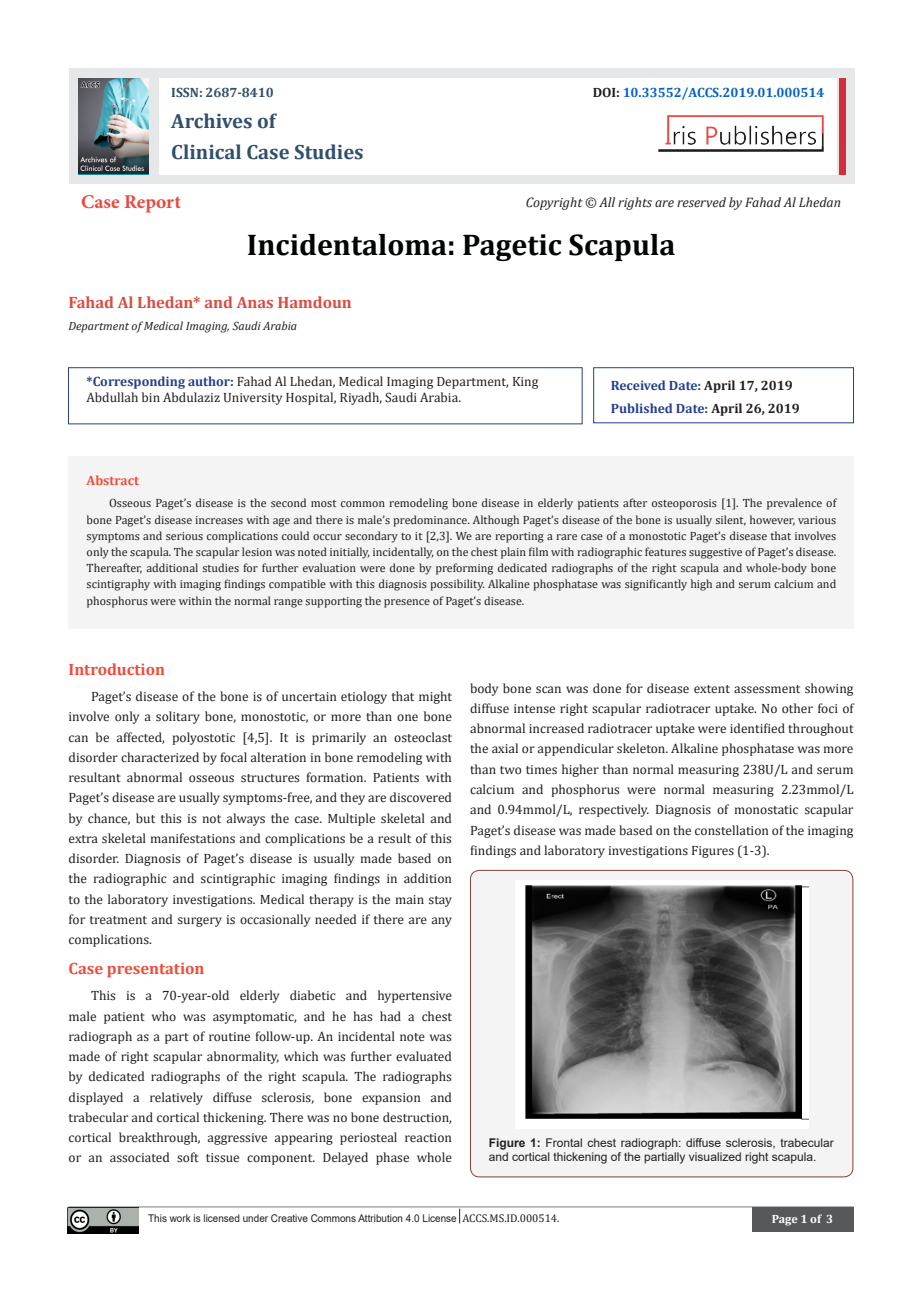
<style>
.page{position:relative;width:922px;height:1292px;background:#fff}
.page>*{position:absolute;margin:0;border:0;box-sizing:border-box;transform-origin:0 0}
.t1{font:700 30px "Cambria";color:#000303}
.t2{font:700 20.55px "Cambria";color:#314e6b}
.t3{font:700 19.5px "Minion Pro";letter-spacing:.005em;color:#e9493f}
.t4{font:700 16.5px "Cambria";color:#d84d41}
.t5{font:700 16.5px "Cambria";color:#ef4c3a}
.t6{font:italic 13.8px "Cambria";color:#231f20}
.t7{font:13.5px/20.2px "Cambria";color:#231f20;text-align:justify}
.t8{font:700 13.5px "Cambria";color:#253f8e}
.t9{font:700 13.5px "Cambria";color:#0563c1}
.t10{font:700 13.5px "Cambria";color:#314e6b}
.t11{font:700 13.5px "Cambria";color:#ef4d3d}
.t12{font:12px/16.2px "Cambria";color:#231f20;text-align:justify}
.t13{font:12px/14.4px "Arial";color:#231f20}
.t14{font:italic 12px "Cambria";color:#231f20}
.t15{font:700 12px "Cambria";color:#fff}
.t16{font:10.65px "Arial";color:#231f20;scale:.94 1}
.s1{color:#231f20}
.s2{font-weight:700;color:#253f8e}
.s3{font-weight:700}
.s4{font-family:"Cambria";font-size:11.25px}
</style>
<div class="page">
<hr style="left:68px;top:1206px;width:785px;height:1px;background:#a8a9ad">
<div style="left:751px;top:1207px;width:102px;height:25px;background:#57585a"></div>
<div style="left:470px;top:870px;width:383px;height:307px;background:#f4f4f4;border-radius:9px"></div>
<div style="left:470px;top:870px;width:383px;height:307px;border:1px solid #824230;border-radius:9px"></div>
<img style="left:515px;top:880px;width:293px;height:248px">
<div style="left:69px;top:68px;width:785px;height:116px;background:#e6e7e8"></div>
<div style="left:159px;top:78px;width:677px;height:96px;background:#fff"></div>
<div style="left:839px;top:78px;width:6px;height:96px;background:#cf2e41"></div>
<img style="left:659px;top:116px;width:165px;height:36px">
<img style="left:78px;top:78px;width:70px;height:96px">
<div style="left:69px;top:457px;width:785px;height:172px;background:#f4f4f4"></div>
<img style="left:68px;top:1207px;width:70px;height:26px">
<svg style="left:459px;top:1208px;width:1px;height:15px"></svg>
<p class="t10" style="left:171px;top:83px;width:104px">ISSN: 2687-8410</p>
<p class="t9" style="left:592px;top:83px;width:233px"><span class="s1">DOI:</span> 10.33552/ACCS.2019.01.000514</p>
<p class="t2" style="left:171px;top:106px;width:106px">Archives of</p>
<p class="t2" style="left:171px;top:137px;width:194px">Clinical Case Studies</p>
<p class="t3" style="left:81px;top:188px;width:101px">Case Report</p>
<p class="t6" style="left:526px;top:193px;width:317px">Copyright © All rights are reserved by Fahad Al Lhedan</p>
<p class="t1" style="left:247px;top:223px;width:430px">Incidentaloma: Pagetic Scapula</p>
<p class="t4" style="left:68px;top:290px;width:285px">Fahad Al Lhedan* and Anas Hamdoun</p>
<p class="t14" style="left:68px;top:317px;width:230px">Department of Medical Imaging, Saudi Arabia</p>
<p class="t7" style="left:87px;top:373px;width:453px;line-height:16.5px"><span class="s2">*Corresponding author:</span> Fahad Al Lhedan, Medical Imaging Department, King<br>Abdullah bin Abdulaziz University Hospital, Riyadh, Saudi Arabia.</p>
<p class="t8" style="left:611px;top:375px;width:183px">Received Date: <span class="s1">April 17, 2019</span></p>
<p class="t8" style="left:611px;top:399px;width:191px">Published Date: <span class="s1">April 26, 2019</span></p>
<p class="t11" style="left:87px;top:471px;width:54px">Abstract</p>
<p class="t12" style="left:87px;top:495px;width:751px;text-indent:22px">Osseous Paget’s disease is the second most common remodeling bone disease in elderly patients after osteoporosis [1]. The prevalence of bone Paget’s disease increases with age and there is male’s predominance. Although Paget’s disease of the bone is usually silent, however, various symptoms and serious complications could occur secondary to it [2,3]. We are reporting a rare case of a monostotic Paget’s disease that involves only the scapula. The scapular lesion was noted initially, incidentally, on the chest plain film with radiographic features suggestive of Paget’s disease.<br>Thereafter, additional studies for further evaluation were done by preforming dedicated radiographs of the right scapula and whole-body bone scintigraphy with imaging findings compatible with this diagnosis possibility. Alkaline phosphatase was significantly high and serum calcium and phosphorus were within the normal range supporting the presence of Paget’s disease.</p>
<p class="t5" style="left:69px;top:657px;width:98px">Introduction</p>
<p class="t7" style="left:69px;top:686px;width:385px;text-indent:22px">Paget’s disease of the bone is of uncertain etiology that might involve only a solitary bone, monostotic, or more than one bone can be affected, polyostotic [4,5]. It is primarily an osteoclast disorder characterized by focal alteration in bone remodeling with resultant abnormal osseous structures formation. Patients with Paget’s disease are usually symptoms-free, and they are discovered by chance, but this is not always the case. Multiple skeletal and extra skeletal manifestations and complications be a result of this disorder. Diagnosis of Paget’s disease is usually made based on the radiographic and scintigraphic imaging findings in addition to the laboratory investigations. Medical therapy is the main stay for treatment and surgery is occasionally needed if there are any complications.</p>
<p class="t5" style="left:69px;top:957px;width:137px">Case presentation</p>
<p class="t7" style="left:69px;top:985px;width:385px;text-indent:22px">This is a 70-year-old elderly diabetic and hypertensive male patient who was asymptomatic, and he has had a chest radiograph as a part of routine follow-up. An incidental note was made of right scapular abnormality, which was further evaluated by dedicated radiographs of the right scapula. The radiographs displayed a relatively diffuse sclerosis, bone expansion and trabecular and cortical thickening. There was no bone destruction, cortical breakthrough, aggressive appearing periosteal reaction or an associated soft tissue component. Delayed phase whole</p>
<p class="t7" style="left:470px;top:678px;width:385px">body bone scan was done for disease extent assessment showing diffuse intense right scapular radiotracer uptake. No other foci of abnormal increased radiotracer uptake were identified throughout the axial or appendicular skeleton. Alkaline phosphatase was more than two times higher than normal measuring 238U/L and serum calcium and phosphorus were normal measuring 2.23mmol/L and 0.94mmol/L, respectively. Diagnosis of monostatic scapular Paget’s disease was made based on the constellation of the imaging findings and laboratory investigations Figures (1-3).</p>
<p class="t13" style="left:489px;top:1135px;width:346px"><span class="s3">Figure 1:</span> Frontal chest radiograph: diffuse sclerosis, trabecular and cortical thickening of the partially visualized right scapula.</p>
<p class="t16" style="left:148px;top:1211px;width:439px">This work is licensed under Creative Commons Attribution 4.0 License <span class="s4">ACCS.MS.ID.000514.</span></p>
<p class="t15" style="left:772px;top:1210px;width:63px">Page 1 of 3</p>
</div>
